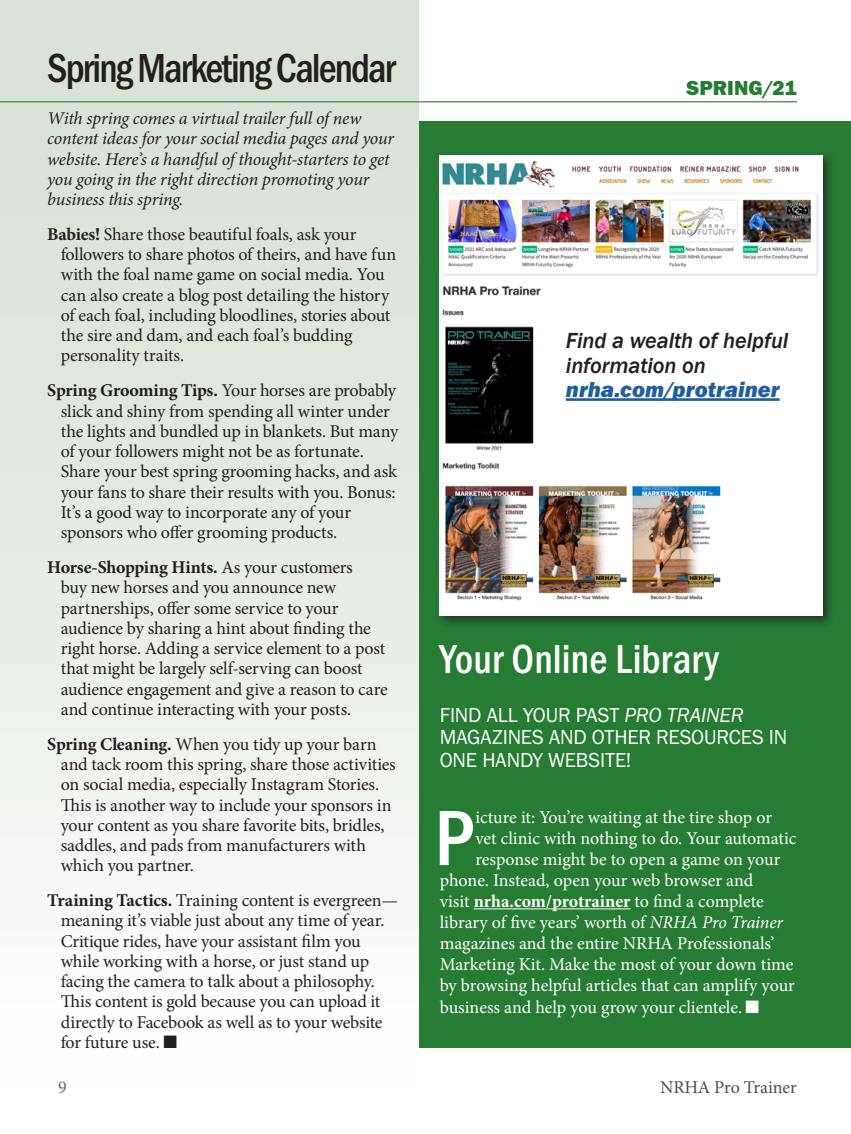
<style>
.page{position:relative;width:851px;height:1134px;background:#fff}
.page>*{position:absolute;margin:0;border:0;box-sizing:border-box;transform-origin:0 0}
.t1{font:500 81px "Franklin Gothic URW Cond";color:#fff}
.t2{font:500 42px "Franklin Gothic URW Cond";letter-spacing:-.05em;color:#231f20;scale:.95 1}
.t3{font:500 42px "Franklin Gothic URW Cond";color:#fff;scale:.96 1}
.t4{font:italic 500 22.5px/24.8px "Franklin Gothic";letter-spacing:-.005em;color:#231f20}
.t5{font:22.5px "Franklin Gothic URW Hea Ita";color:#215e9e}
.t6{font:21px/22.5px "Franklin Gothic URW Boo";letter-spacing:-.01em;color:#fff}
.t7{font:21px "Franklin Gothic URW Hea";color:#257c32}
.t8{font:18px/20.2px "Minion Pro";letter-spacing:-.015em;color:#231f20}
.t9{font:18px "Minion Pro";letter-spacing:-.005em;color:#fff}
.t10{font:italic 18px/20.2px "Minion Pro";letter-spacing:-.015em;color:#231f20}
.t11{font:18px "Minion Pro";letter-spacing:-.005em;color:#4d4d4f}
.t12{font:18px "Minion Pro";color:#696a6c}
.s1{font-weight:700}
.s2{font-family:"Franklin Gothic URW Boo Ita"}
.s3{font-style:italic}
</style>
<div class="page">
<div style="left:0;top:0;width:418px;height:1090px;background:linear-gradient(to bottom,#d3dfce,#fdfdfd)"></div>
<div style="left:419px;top:122px;width:431px;height:926px;background:#257c32"></div>
<hr style="left:473px;top:908px;width:157px;height:1px;background:#fff">
<div style="left:435px;top:151px;width:400px;height:478px;background:#231f20;opacity:.75"></div>
<img style="left:440px;top:155px;width:382px;height:461px">
<hr style="left:566px;top:398px;width:213px;height:3px;background:#215e9e">
<hr style="left:0;top:101px;width:796px;height:1px;background:#257c32">
<h2 class="t2" style="left:47px;top:38px;width:368px">Spring Marketing Calendar</h2>
<p class="t10" style="left:47px;top:108px;width:348px">With spring comes a virtual trailer full of new content ideas for your social media pages and your website. Here’s a handful of thought-starters to get you going in the right direction promoting your business this spring.</p>
<p class="t8" style="left:61px;top:224px;width:337px;text-indent:-14px"><span class="s1">Babies!</span> Share those beautiful foals, ask your followers to share photos of theirs, and have fun with the foal name game on social media. You can also create a blog post detailing the history of each foal, including bloodlines, stories about the sire and dam, and each foal’s budding personality traits.</p>
<p class="t8" style="left:61px;top:381px;width:339px;text-indent:-14px"><span class="s1">Spring Grooming Tips.</span> Your horses are probably slick and shiny from spending all winter under the lights and bundled up in blankets. But many of your followers might not be as fortunate.<br>Share your best spring grooming hacks, and ask your fans to share their results with you. Bonus:<br>It’s a good way to incorporate any of your sponsors who offer grooming products.</p>
<p class="t8" style="left:61px;top:557px;width:328px;text-indent:-14px"><span class="s1">Horse-Shopping Hints.</span> As your customers<br>buy new horses and you announce new partnerships, offer some service to your audience by sharing a hint about finding the right horse. Adding a service element to a post that might be largely self-serving can boost audience engagement and give a reason to care and continue interacting with your posts.</p>
<p class="t8" style="left:61px;top:734px;width:336px;text-indent:-14px"><span class="s1">Spring Cleaning.</span> When you tidy up your barn and tack room this spring, share those activities on social media, especially Instagram Stories.<br>This is another way to include your sponsors in your content as you share favorite bits, bridles, saddles, and pads from manufacturers with which you partner.</p>
<p class="t8" style="left:61px;top:890px;width:338px;text-indent:-14px"><span class="s1">Training Tactics.</span> Training content is evergreen— meaning it’s viable just about any time of year.<br>Critique rides, have your assistant film you while working with a horse, or just stand up facing the camera to talk about a philosophy.<br>This content is gold because you can upload it directly to Facebook as well as to your website for future use. ■</p>
<p class="t7" style="left:686px;top:75px;width:112px">SPRING/21</p>
<p class="t4" style="left:566px;top:328px;width:224px">Find a wealth of helpful information on</p>
<p class="t5" style="left:566px;top:375px;width:215px">nrha.com/protrainer</p>
<h2 class="t3" style="left:440px;top:629px;width:292px">Your Online Library</h2>
<p class="t6" style="left:440px;top:703px;width:349px">FIND ALL YOUR PAST <span class="s2">PRO TRAINER<br></span>MAGAZINES AND OTHER RESOURCES IN<br>ONE HANDY WEBSITE!</p>
<h1 class="t1" style="left:434px;top:780px;width:41px">P</h1>
<p class="t9" style="left:475px;top:805px;width:298px">icture it: You’re waiting at the tire shop or</p>
<p class="t9" style="left:475px;top:826px;width:322px">vet clinic with nothing to do. Your automatic</p>
<p class="t9" style="left:475px;top:847px;width:306px">response might be to open a game on your</p>
<p class="t9" style="left:439px;top:868px;width:315px">phone. Instead, open your web browser and</p>
<p class="t9" style="left:439px;top:889px;width:325px">visit <span class="s1">nrha.com/protrainer</span> to find a complete</p>
<p class="t9" style="left:439px;top:910px;width:345px">library of five years’ worth of <span class="s3">NRHA Pro Trainer</span></p>
<p class="t9" style="left:439px;top:931px;width:336px">magazines and the entire NRHA Professionals’</p>
<p class="t9" style="left:439px;top:952px;width:355px">Marketing Kit. Make the most of your down time</p>
<p class="t9" style="left:439px;top:973px;width:357px">by browsing helpful articles that can amplify your</p>
<p class="t9" style="left:439px;top:995px;width:321px">business and help you grow your clientele. ■</p>
<p class="t12" style="left:58px;top:1075px;width:10px">9</p>
<p class="t11" style="left:660px;top:1075px;width:138px">NRHA Pro Trainer</p>
</div>
